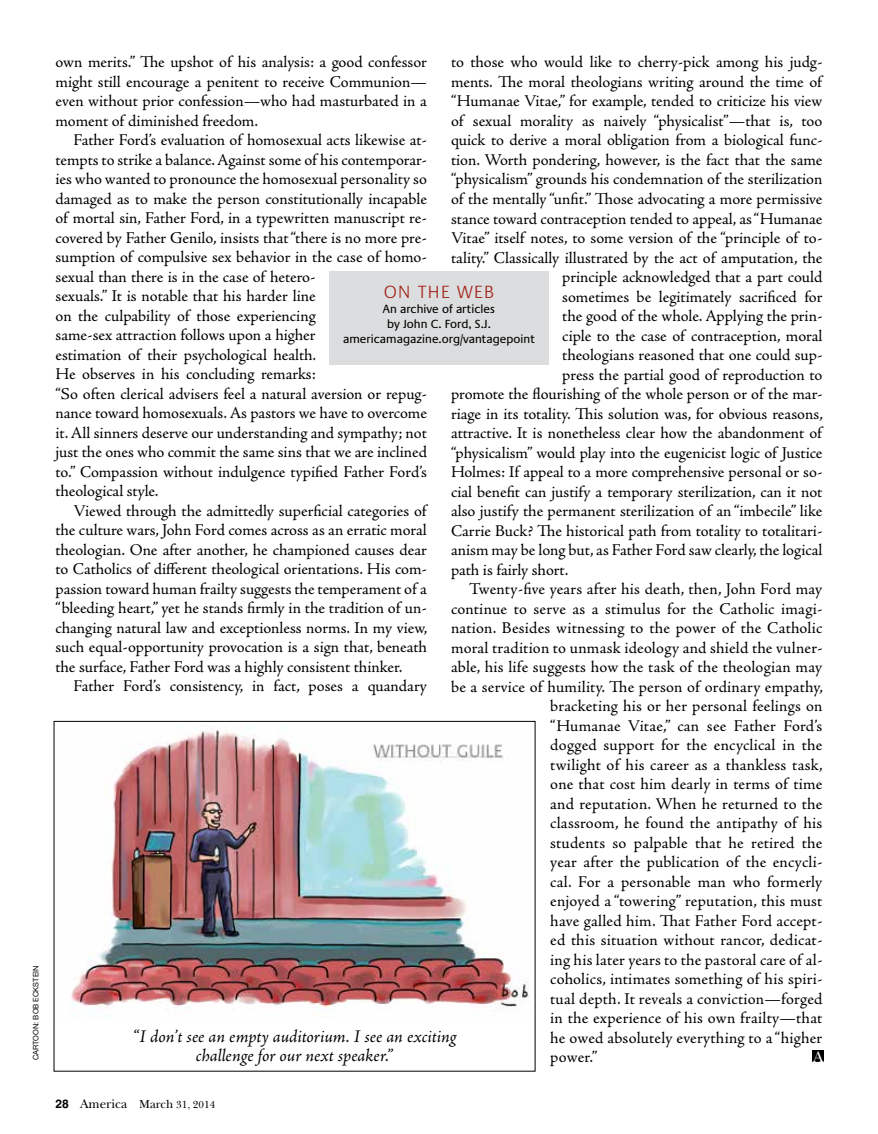
<style>
.page{position:relative;width:878px;height:1134px;background:#fff}
.page>*{position:absolute;margin:0;border:0;box-sizing:border-box;transform-origin:0 0}
.t1{font:italic 18px "Adobe Jenson Pro";letter-spacing:-.005em;color:#000}
.t2{font:300 18px "Praxis LT Pro";letter-spacing:.07em;color:#a21f14}
.t3{font:16.5px/19.5px "Adobe Jenson Pro";color:#000;text-align:justify}
.t4{font:15.45px "New Baskerville ITC";color:#fff}
.t5{font:12.75px "New Baskerville ITC";letter-spacing:-.005em;color:#000}
.t6{font:12px/15px "Praxis LT Pro";color:#000;text-align:center}
.t7{font:7.5px "Helvetica Neue";color:#000}
.s1{font-family:"Helvetica LT Std";font-weight:700;font-size:12px}
.s2{font-size:12px}
.s3{font-size:10.5px}
</style>
<div class="page">
<div style="left:329px;top:272px;width:219px;height:93px;background:#dcddde"></div>
<div style="left:812px;top:1051px;width:12px;height:11px;background:#000"></div>
<img style="left:71px;top:726px;width:459px;height:291px">
<img style="left:363px;top:736px;width:151px;height:29px">
<p class="t7" style="left:30px;top:1060px;width:96px;rotate:-90deg">cartoon: bob eckstein</p>
<p class="t3" style="left:56px;top:53px;width:373px">own merits.” The upshot of his analysis: a good confessor might still encourage a penitent to receive Communion— even without prior confession—who had masturbated in a moment of diminished freedom.</p>
<p class="t3" style="left:56px;top:131px;width:373px;text-align:left;text-indent:18px">Father Ford’s evaluation of homosexual acts likewise at&shy;tempts to strike a balance. Against some of his contemporar&shy;ies who wanted to pronounce the homosexual personality so damaged as to make the person constitutionally incapable of mortal sin, Father Ford, in a typewritten manuscript re&shy;covered by Father Genilo, insists that “there is no more pre&shy;sumption of compulsive sex behavior in the case of homo&shy;sexual than there is in the case of hetero-<br>sexuals.” It is notable that his harder line<br>on the culpability of those experiencing<br>same-sex attraction follows upon a higher<br>estimation of their psychological health.<br>He observes in his concluding remarks:<br>“So often clerical advisers feel a natural aversion or repug&shy;nance toward homosexuals. As pastors we have to overcome it. All sinners deserve our understanding and sympathy; not just the ones who commit the same sins that we are inclined to.” Compassion without indulgence typified Father Ford’s theological style.</p>
<p class="t3" style="left:56px;top:501px;width:374px;text-indent:18px">Viewed through the admittedly superficial categories of the culture wars, John Ford comes across as an erratic moral theologian. One after another, he championed causes dear to Catholics of different theological orientations. His com&shy;passion toward human frailty suggests the temperament of a “bleeding heart,” yet he stands firmly in the tradition of un&shy;changing natural law and exceptionless norms. In my view, such equal-opportunity provocation is a sign that, beneath the surface, Father Ford was a highly consistent thinker.</p>
<p class="t3" style="left:74px;top:677px;width:355px">Father Ford’s consistency, in fact, poses a quandary</p>
<p class="t3" style="left:451px;top:53px;width:373px">to those who would like to cherry-pick among his judg-</p>
<p class="t3" style="left:451px;top:72px;width:374px">ments. The moral theologians writing around the time of</p>
<p class="t3" style="left:451px;top:92px;width:373px">“Humanae Vitae,” for example, tended to criticize his view</p>
<p class="t3" style="left:451px;top:111px;width:373px">of sexual morality as naively “physicalist”—that is, too</p>
<p class="t3" style="left:451px;top:131px;width:373px">quick to derive a moral obligation from a biological func-</p>
<p class="t3" style="left:451px;top:150px;width:373px">tion. Worth pondering, however, is the fact that the same</p>
<p class="t3" style="left:451px;top:170px;width:373px">“physicalism” grounds his condemnation of the sterilization</p>
<p class="t3" style="left:451px;top:189px;width:373px">of the mentally “unfit.” Those advocating a more permissive</p>
<p class="t3" style="left:451px;top:209px;width:373px">stance toward contraception tended to appeal, as “Humanae</p>
<p class="t3" style="left:451px;top:228px;width:373px">Vitae” itself notes, to some version of the “principle of to-</p>
<p class="t3" style="left:451px;top:248px;width:373px">tality.” Classically illustrated by the act of amputation, the</p>
<p class="t3" style="left:562px;top:267px;width:262px">principle acknowledged that a part could</p>
<p class="t3" style="left:562px;top:287px;width:262px">sometimes be legitimately sacrificed for</p>
<p class="t3" style="left:562px;top:306px;width:262px">the good of the whole. Applying the prin-</p>
<p class="t3" style="left:562px;top:326px;width:262px">ciple to the case of contraception, moral</p>
<p class="t3" style="left:562px;top:345px;width:262px">theologians reasoned that one could sup-</p>
<p class="t3" style="left:562px;top:365px;width:261px">press the partial good of reproduction to</p>
<p class="t3" style="left:451px;top:384px;width:373px">promote the flourishing of the whole person or of the mar-</p>
<p class="t3" style="left:451px;top:404px;width:373px">riage in its totality. This solution was, for obvious reasons,</p>
<p class="t3" style="left:451px;top:423px;width:374px">attractive. It is nonetheless clear how the abandonment of</p>
<p class="t3" style="left:451px;top:443px;width:373px">“physicalism” would play into the eugenicist logic of Justice</p>
<p class="t3" style="left:451px;top:462px;width:373px">Holmes: If appeal to a more comprehensive personal or so-</p>
<p class="t3" style="left:451px;top:482px;width:373px">cial benefit can justify a temporary sterilization, can it not</p>
<p class="t3" style="left:451px;top:501px;width:373px">also justify the permanent sterilization of an “imbecile” like</p>
<p class="t3" style="left:451px;top:521px;width:373px">Carrie Buck? The historical path from totality to totalitari-</p>
<p class="t3" style="left:451px;top:540px;width:373px">anism may be long but, as Father Ford saw clearly, the logical</p>
<p class="t3" style="left:451px;top:560px;width:119px">path is fairly short.</p>
<p class="t3" style="left:469px;top:579px;width:355px">Twenty-five years after his death, then, John Ford may</p>
<p class="t3" style="left:451px;top:599px;width:373px">continue to serve as a stimulus for the Catholic imagi-</p>
<p class="t3" style="left:451px;top:618px;width:373px">nation. Besides witnessing to the power of the Catholic</p>
<p class="t3" style="left:451px;top:638px;width:373px">moral tradition to unmask ideology and shield the vulner-</p>
<p class="t3" style="left:451px;top:657px;width:373px">able, his life suggests how the task of the theologian may</p>
<p class="t3" style="left:451px;top:677px;width:373px">be a service of humility. The person of ordinary empathy,</p>
<p class="t3" style="left:550px;top:696px;width:274px">bracketing his or her personal feelings on</p>
<p class="t3" style="left:550px;top:716px;width:274px">“Humanae Vitae,” can see Father Ford’s</p>
<p class="t3" style="left:550px;top:735px;width:274px">dogged support for the encyclical in the</p>
<p class="t3" style="left:550px;top:755px;width:274px">twilight of his career as a thankless task,</p>
<p class="t3" style="left:550px;top:774px;width:274px">one that cost him dearly in terms of time</p>
<p class="t3" style="left:550px;top:794px;width:274px">and reputation. When he returned to the</p>
<p class="t3" style="left:550px;top:813px;width:273px">classroom, he found the antipathy of his</p>
<p class="t3" style="left:550px;top:833px;width:274px">students so palpable that he retired the</p>
<p class="t3" style="left:550px;top:852px;width:274px">year after the publication of the encycli-</p>
<p class="t3" style="left:550px;top:872px;width:273px">cal. For a personable man who formerly</p>
<p class="t3" style="left:550px;top:891px;width:274px">enjoyed a “towering” reputation, this must</p>
<p class="t3" style="left:550px;top:911px;width:274px">have galled him. That Father Ford accept-</p>
<p class="t3" style="left:550px;top:931px;width:274px">ed this situation without rancor, dedicat-</p>
<p class="t3" style="left:550px;top:950px;width:274px">ing his later years to the pastoral care of al-</p>
<p class="t3" style="left:550px;top:970px;width:274px">coholics, intimates something of his spiri-</p>
<p class="t3" style="left:550px;top:989px;width:273px">tual depth. It reveals a conviction—forged</p>
<p class="t3" style="left:550px;top:1009px;width:273px">in the experience of his own frailty—that</p>
<p class="t3" style="left:550px;top:1028px;width:274px">he owed absolutely everything to a “higher</p>
<p class="t3" style="left:550px;top:1048px;width:48px">power.”</p>
<p class="t2" style="left:383px;top:282px;width:101px">ON THE WEB</p>
<p class="t6" style="left:343px;top:301px;width:193px">An archive of articles<br>by John C. Ford, S.J. americamagazine.org/vantagepoint</p>
<p class="t1" style="left:133px;top:1026px;width:325px">“I don’t see an empty auditorium. I see an exciting</p>
<p class="t1" style="left:196px;top:1045px;width:199px">challenge for our next speaker.”</p>
<p class="t4" style="left:813px;top:1048px;width:12px">A</p>
<p class="t5" style="left:56px;top:1097px;width:161px"><span class="s1">28</span> America <span class="s2">March</span> <span class="s3">31, 2014</span></p>
</div>
